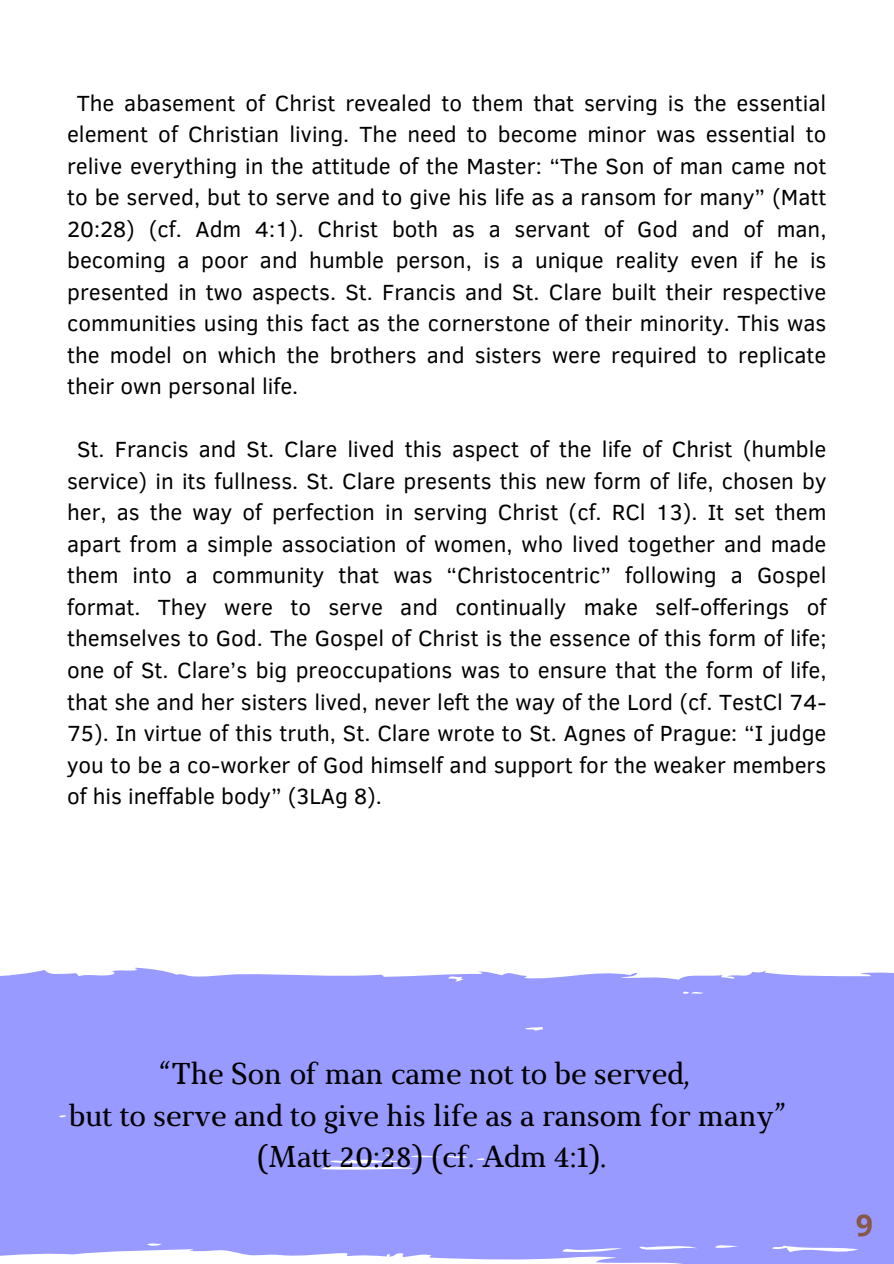
<style>
.page{position:relative;width:894px;height:1264px;background:#fff}
.page>*{position:absolute;margin:0;border:0;box-sizing:border-box;transform-origin:0 0}
.t1{font:30px/41.7px "Marta";color:#000;text-align:center}
.t2{font:700 30px "Open Sans";color:#875848}
.t3{font:22.5px/31.5px "Clear Sans";color:#000;text-align:justify}
</style>
<div class="page">
<div style="left:0;top:967px;width:893px;height:296px;background:#989aff"></div>
<p class="t3" style="left:67px;top:86px;width:760px;text-indent:10px">The abasement of Christ revealed to them that serving is the essential element of Christian living. The need to become minor was essential to relive everything in the attitude of the Master: “The Son of man came not to be served, but to serve and to give his life as a ransom for many” (Matt 20:28) (cf. Adm 4:1). Christ both as a servant of God and of man, becoming a poor and humble person, is a unique reality even if he is presented in two aspects. St. Francis and St. Clare built their respective communities using this fact as the cornerstone of their minority. This was the model on which the brothers and sisters were required to replicate their own personal life.</p>
<p class="t3" style="left:67px;top:432px;width:760px;text-indent:10px">St. Francis and St. Clare lived this aspect of the life of Christ (humble service) in its fullness. St. Clare presents this new form of life, chosen by her, as the way of perfection in serving Christ (cf. RCl 13). It set them apart from a simple association of women, who lived together and made them into a community that was “Christocentric” following a Gospel format. They were to serve and continually make self-offerings of themselves to God. The Gospel of Christ is the essence of this form of life; one of St. Clare’s big preoccupations was to ensure that the form of life, that she and her sisters lived, never left the way of the Lord (cf. TestCl 74- 75). In virtue of this truth, St. Clare wrote to St. Agnes of Prague: “I judge you to be a co-worker of God himself and support for the weaker members of his ineffable body” (3LAg 8).</p>
<h1 class="t1" style="left:69px;top:1055px;width:718px">“The Son of man came not to be served,<br>but to serve and to give his life as a ransom for many” (Matt 20:28) (cf. Adm 4:1).</h1>
<p class="t2" style="left:855px;top:1204px;width:19px">9</p>
</div>
